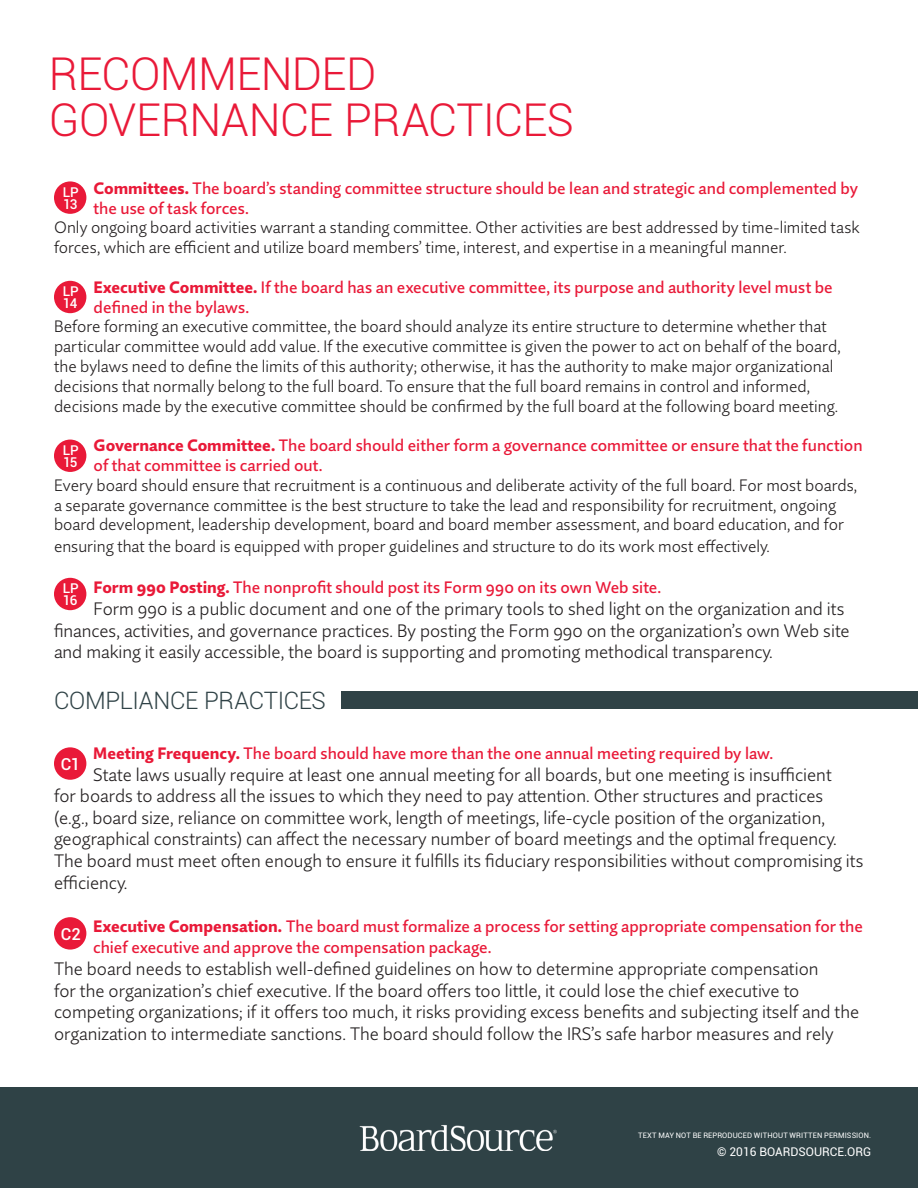
<style>
.page{position:relative;width:918px;height:1188px;background:#fff}
.page>*{position:absolute;margin:0;border:0;box-sizing:border-box;transform-origin:0 0}
.t1{font:300 45.15px "Roboto";letter-spacing:-.015em;color:#e91938}
.t2{font:300 24px "Roboto";letter-spacing:-.015em;color:#2f4246}
.t3{font:300 18px/21.6px "Quire Sans Pro";color:#231f20}
.t4{font:300 16.5px/19.8px "Quire Sans Pro";color:#231f20}
.t5{font:500 16.5px/19.8px "Quire Sans Pro";color:#e91938}
.t6{font:500 16.5px "Roboto";color:#fff}
.t7{font:500 13.5px "Roboto";letter-spacing:-.025em;color:#fff}
.t8{font:12px "Roboto";color:#fff}
.t9{font:7.5px "Roboto";letter-spacing:.015em;color:#fff}
.s1{font-weight:800}
</style>
<div class="page">
<div style="left:0;top:1087px;width:918px;height:101px;background:#2f4246"></div>
<div style="left:54px;top:181px;width:32px;height:33px;background:#e91938;border-radius:50%"></div>
<div style="left:54px;top:281px;width:32px;height:32px;background:#e91938;border-radius:50%"></div>
<div style="left:54px;top:440px;width:32px;height:32px;background:#e91938;border-radius:50%"></div>
<div style="left:54px;top:578px;width:32px;height:32px;background:#e91938;border-radius:50%"></div>
<div style="left:54px;top:747px;width:32px;height:33px;background:#e91938;border-radius:50%"></div>
<div style="left:54px;top:917px;width:32px;height:33px;background:#e91938;border-radius:50%"></div>
<div style="left:341px;top:691px;width:577px;height:17px;background:#2f4246"></div>
<img style="left:360px;top:1125px;width:197px;height:25px">
<p class="t1" style="left:49px;top:42px;width:329px">RECOMMENDED</p>
<p class="t1" style="left:49px;top:89px;width:527px">GOVERNANCE PRACTICES</p>
<p class="t5" style="left:94px;top:178px;width:766px"><span class="s1">Committees.</span> The board’s standing committee structure should be lean and strategic and complemented by the use of task forces.</p>
<p class="t4" style="left:54px;top:218px;width:807px">Only ongoing board activities warrant a standing committee. Other activities are best addressed by time-limited task forces, which are efficient and utilize board members’ time, interest, and expertise in a meaningful manner.</p>
<p class="t5" style="left:94px;top:277px;width:741px"><span class="s1">Executive Committee.</span> If the board has an executive committee, its purpose and authority level must be defined in the bylaws.</p>
<p class="t4" style="left:54px;top:317px;width:788px">Before forming an executive committee, the board should analyze its entire structure to determine whether that particular committee would add value. If the executive committee is given the power to act on behalf of the board, the bylaws need to define the limits of this authority; otherwise, it has the authority to make major organizational decisions that normally belong to the full board. To ensure that the full board remains in control and informed, decisions made by the executive committee should be confirmed by the full board at the following board meeting.</p>
<p class="t5" style="left:94px;top:435px;width:770px"><span class="s1">Governance Committee.</span> The board should either form a governance committee or ensure that the function of that committee is carried out.</p>
<p class="t4" style="left:54px;top:475px;width:805px">Every board should ensure that recruitment is a continuous and deliberate activity of the full board. For most boards, a separate governance committee is the best structure to take the lead and responsibility for recruitment, ongoing board development, leadership development, board and board member assessment, and board education, and for</p>
<p class="t4" style="left:54px;top:536px;width:717px">ensuring that the board is equipped with proper guidelines and structure to do its work most effectively.</p>
<p class="t5" style="left:94px;top:578px;width:569px"><span class="s1">Form 990 Posting.</span> The nonprofit should post its Form 990 on its own Web site.</p>
<p class="t3" style="left:54px;top:598px;width:797px;text-indent:40px">Form 990 is a public document and one of the primary tools to shed light on the organization and its finances, activities, and governance practices. By posting the Form 990 on the organization’s own Web site and making it easily accessible, the board is supporting and promoting methodical transparency.</p>
<p class="t2" style="left:54px;top:684px;width:274px">COMPLIANCE PRACTICES</p>
<p class="t5" style="left:93px;top:743px;width:682px"><span class="s1">Meeting Frequency.</span> The board should have more than the one annual meeting required by law.</p>
<p class="t3" style="left:54px;top:763px;width:811px;text-indent:39px">State laws usually require at least one annual meeting for all boards, but one meeting is insufficient<br>for boards to address all the issues to which they need to pay attention. Other structures and practices<br>(e.g., board size, reliance on committee work, length of meetings, life-cycle position of the organization, geographical constraints) can affect the necessary number of board meetings and the optimal frequency.<br>The board must meet often enough to ensure it fulfills its fiduciary responsibilities without compromising its efficiency.</p>
<p class="t5" style="left:93px;top:915px;width:771px;line-height:21.6px"><span class="s1">Executive Compensation.</span> The board must formalize a process for setting appropriate compensation for the chief executive and approve the compensation package.</p>
<p class="t3" style="left:54px;top:958px;width:807px">The board needs to establish well-defined guidelines on how to determine appropriate compensation<br>for the organization’s chief executive. If the board offers too little, it could lose the chief executive to competing organizations; if it offers too much, it risks providing excess benefits and subjecting itself and the organization to intermediate sanctions. The board should follow the IRS’s safe harbor measures and rely</p>
<p class="t7" style="left:63px;top:183px;width:18px">LP</p>
<p class="t7" style="left:63px;top:195px;width:16px">13</p>
<p class="t7" style="left:63px;top:282px;width:18px">LP</p>
<p class="t7" style="left:63px;top:294px;width:16px">14</p>
<p class="t7" style="left:63px;top:441px;width:18px">LP</p>
<p class="t7" style="left:63px;top:453px;width:16px">15</p>
<p class="t7" style="left:63px;top:579px;width:18px">LP</p>
<p class="t7" style="left:63px;top:591px;width:16px">16</p>
<p class="t6" style="left:61px;top:752px;width:21px">C1</p>
<p class="t6" style="left:61px;top:922px;width:21px">C2</p>
<p class="t9" style="left:638px;top:1131px;width:235px">TEXT MAY NOT BE REPRODUCED WITHOUT WRITTEN PERMISSION.</p>
<p class="t8" style="left:717px;top:1144px;width:156px">© 2016 BOARDSOURCE.ORG</p>
</div>
